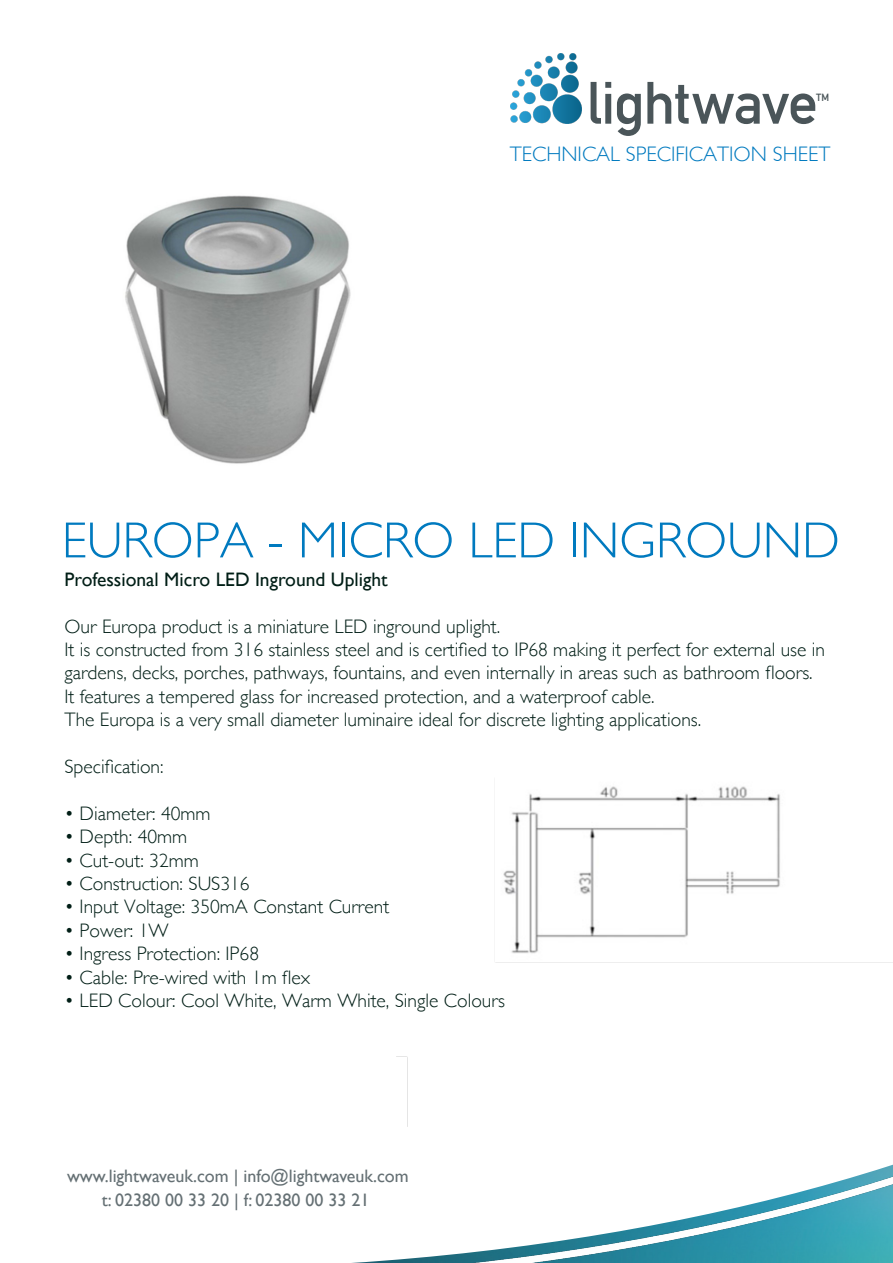
<style>
.page{position:relative;width:893px;height:1263px;background:#fff}
.page>*{position:absolute;margin:0;border:0;box-sizing:border-box;transform-origin:0 0}
.t1{font:62.55px "Fette Mittelschrift";color:#4a5559}
.t2{font:300 51px "Gill Sans";color:#007abf}
.t3{font:300 21px "Gill Sans";color:#007abf}
.t4{font:300 19.5px/23.4px "Gill Sans";color:#001e16}
.t5{font:19.5px "Gill Sans";color:#001e16}
.t6{font:18px "Gill Sans";color:#657074}
.t7{font:10.95px "Fette Mittelschrift";color:#4a5559}
</style>
<div class="page">
<img style="left:352px;top:1056px;width:541px;height:207px">
<img style="left:510px;top:54px;width:72px;height:70px">
<img style="left:397px;top:786px;width:496px;height:340px">
<img style="left:125px;top:195px;width:226px;height:269px">
<h1 class="t1" style="left:587px;top:67px;width:232px">lightwave</h1>
<p class="t7" style="left:816px;top:91px;width:14px">TM</p>
<p class="t3" style="left:510px;top:147px;width:322px">TECHNICAL SPECIFICATION SHEET</p>
<h2 class="t2" style="left:62px;top:522px;width:779px">EUROPA - MICRO LED INGROUND</h2>
<p class="t5" style="left:64px;top:572px;width:325px">Professional Micro LED Inground Uplight</p>
<p class="t4" style="left:64px;top:616px;width:762px">Our Europa product is a miniature LED inground uplight.<br>It is constructed from 316 stainless steel and is certified to IP68 making it perfect for external use in gardens, decks, porches, pathways, fountains, and even internally in areas such as bathroom floors.<br>It features a tempered glass for increased protection, and a waterproof cable.<br>The Europa is a very small diameter luminaire ideal for discrete lighting applications.</p>
<p class="t4" style="left:64px;top:757px;width:101px">Specification:</p>
<p class="t4" style="left:64px;top:804px;width:148px">• Diameter: 40mm</p>
<p class="t4" style="left:64px;top:827px;width:124px">• Depth: 40mm</p>
<p class="t4" style="left:64px;top:850px;width:136px">• Cut-out: 32mm</p>
<p class="t4" style="left:64px;top:874px;width:187px">• Construction: SUS316</p>
<p class="t4" style="left:64px;top:897px;width:326px">• Input Voltage: 350mA Constant Current</p>
<p class="t4" style="left:64px;top:921px;width:106px">• Power: 1W</p>
<p class="t4" style="left:64px;top:944px;width:196px">• Ingress Protection: IP68</p>
<p class="t4" style="left:64px;top:967px;width:247px">• Cable: Pre-wired with 1m flex</p>
<p class="t4" style="left:64px;top:991px;width:442px">• LED Colour: Cool White, Warm White, Single Colours</p>
<p class="t6" style="left:67px;top:1169px;width:343px">www.lightwaveuk.com | info@lightwaveuk.com</p>
<p class="t6" style="left:102px;top:1193px;width:269px">t: 02380 00 33 20 | f: 02380 00 33 21</p>
</div>
